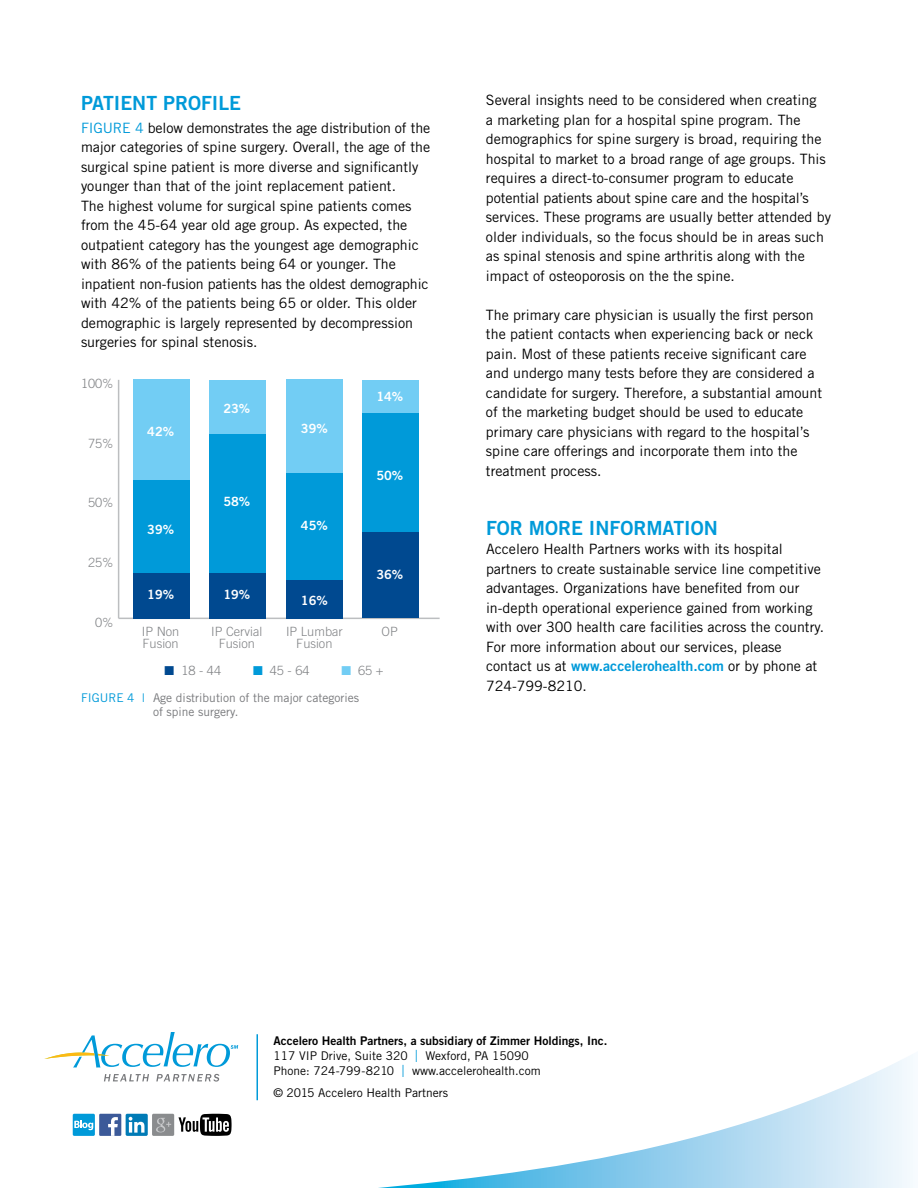
<style>
.page{position:relative;width:918px;height:1188px;background:#fff}
.page>*{position:absolute;margin:0;border:0;box-sizing:border-box;transform-origin:0 0}
.t1{font:19.5px "Trade Gothic Bold Two";color:#009ad9}
.t2{font:14.25px/19.5px "Trade Gothic";color:#000}
.t3{font:300 12.75px/12px "Trade Gothic";color:#808285;text-align:center}
.t4{font:12.75px "Trade Gothic Bold Two";color:#fff}
.t5{font:12px/15px "Trade Gothic";color:#000}
.t6{font:12px/14.4px "Trade Gothic";color:#77787b}
.t7{font:12px "Trade Gothic Bold Two";color:#000}
.s1{color:#009ad9}
.s2{color:#004990}
.s3{color:#72cdf4}
.s4{font-weight:300;color:#009ad9}
.s5{font-family:"Trade Gothic Bold Two";color:#009ad9}
.s6{font-weight:300;font-size:16.8px;color:#009ad9}
</style>
<div class="page">
<svg style="left:256px;top:1054px;width:657px;height:134px"></svg>
<hr style="left:119px;top:618px;width:321px;height:1px;background:#bcbec0">
<hr style="left:118px;top:380px;width:1px;height:238px;background:#bcbec0">
<div style="left:134px;top:380px;width:56px;height:100px;background:#72cdf4"></div>
<div style="left:209px;top:380px;width:57px;height:55px;background:#72cdf4"></div>
<div style="left:287px;top:380px;width:56px;height:93px;background:#72cdf4"></div>
<div style="left:362px;top:380px;width:57px;height:33px;background:#72cdf4"></div>
<div style="left:134px;top:480px;width:56px;height:93px;background:#009ad9"></div>
<div style="left:209px;top:435px;width:57px;height:138px;background:#009ad9"></div>
<div style="left:287px;top:473px;width:56px;height:107px;background:#009ad9"></div>
<div style="left:362px;top:413px;width:57px;height:119px;background:#009ad9"></div>
<div style="left:134px;top:573px;width:56px;height:45px;background:#004990"></div>
<div style="left:209px;top:573px;width:57px;height:45px;background:#004990"></div>
<div style="left:287px;top:580px;width:56px;height:38px;background:#004990"></div>
<div style="left:362px;top:532px;width:57px;height:86px;background:#004990"></div>
<hr style="left:256px;top:1034px;width:2px;height:66px;background:#009ad9">
<svg style="left:104px;top:1074px;width:45px;height:7px"></svg>
<svg style="left:156px;top:1074px;width:63px;height:8px"></svg>
<svg style="left:44px;top:1033px;width:194px;height:35px"></svg>
<div style="left:99px;top:1114px;width:22px;height:22px;background:#3c5a99"></div>
<svg style="left:108px;top:1117px;width:10px;height:19px"></svg>
<svg style="left:126px;top:1114px;width:22px;height:22px"></svg>
<svg style="left:129px;top:1117px;width:15px;height:16px"></svg>
<div style="left:73px;top:1114px;width:22px;height:22px;background:#009ad9;border-radius:2px"></div>
<svg style="left:74px;top:1120px;width:19px;height:10px"></svg>
<svg style="left:178px;top:1114px;width:54px;height:22px"></svg>
<div style="left:152px;top:1114px;width:22px;height:22px;background:#8a8c8e;border-radius:2px"></div>
<svg style="left:156px;top:1118px;width:15px;height:14px"></svg>
<h1 class="t1" style="left:81px;top:91px;width:162px">PATIENT PROFILE</h1>
<p class="t2" style="left:81px;top:118px;width:351px"><span class="s1">FIGURE 4</span> below demonstrates the age distribution of the major categories of spine surgery. Overall, the age of the surgical spine patient is more diverse and significantly younger than that of the joint replacement patient.<br>The highest volume for surgical spine patients comes from the 45-64 year old age group. As expected, the outpatient category has the youngest age demographic with 86% of the patients being 64 or younger. The inpatient non-fusion patients has the oldest demographic with 42% of the patients being 65 or older. This older demographic is largely represented by decompression surgeries for spinal stenosis.</p>
<p class="t3" style="left:81px;top:378px;width:34px">100%</p>
<p class="t3" style="left:88px;top:437px;width:27px">75%</p>
<p class="t3" style="left:88px;top:497px;width:27px">50%</p>
<p class="t3" style="left:88px;top:556px;width:27px">25%</p>
<p class="t3" style="left:95px;top:616px;width:20px">0%</p>
<p class="t4" style="left:223px;top:400px;width:28px">23%</p>
<p class="t4" style="left:376px;top:389px;width:28px">14%</p>
<p class="t4" style="left:147px;top:424px;width:28px">42%</p>
<p class="t4" style="left:301px;top:421px;width:28px">39%</p>
<p class="t4" style="left:376px;top:468px;width:28px">50%</p>
<p class="t4" style="left:223px;top:494px;width:28px">58%</p>
<p class="t4" style="left:147px;top:522px;width:28px">39%</p>
<p class="t4" style="left:301px;top:518px;width:28px">45%</p>
<p class="t4" style="left:376px;top:566px;width:28px">36%</p>
<p class="t4" style="left:147px;top:587px;width:28px">19%</p>
<p class="t3" style="left:142px;top:626px;width:39px;text-align:left">IP Non<br>Fusion</p>
<p class="t4" style="left:223px;top:587px;width:28px">19%</p>
<p class="t3" style="left:211px;top:626px;width:52px">IP Cervial<br>Fusion</p>
<p class="t4" style="left:301px;top:592px;width:28px">16%</p>
<p class="t3" style="left:286px;top:625px;width:58px">IP Lumbar<br>Fusion</p>
<p class="t3" style="left:382px;top:626px;width:18px">OP</p>
<p class="t3" style="left:165px;top:664px;width:58px"><span class="s2">■</span> 18 - 44</p>
<p class="t3" style="left:253px;top:664px;width:58px"><span class="s1">■</span> 45 - 64</p>
<p class="t3" style="left:341px;top:664px;width:44px"><span class="s3">■</span> 65 +</p>
<p class="t6" style="left:153px;top:690px;width:208px;text-indent:-72px"><span class="s1">FIGURE 4</span> <span class="s4">I</span> Age distribution of the major categories of spine surgery.</p>
<p class="t2" style="left:486px;top:91px;width:347px">Several insights need to be considered when creating<br>a marketing plan for a hospital spine program. The demographics for spine surgery is broad, requiring the hospital to market to a broad range of age groups. This requires a direct-to-consumer program to educate potential patients about spine care and the hospital’s services. These programs are usually better attended by older individuals, so the focus should be in areas such as spinal stenosis and spine arthritis along with the impact of osteoporosis on the the spine.</p>
<p class="t2" style="left:486px;top:305px;width:338px">The primary care physician is usually the first person the patient contacts when experiencing back or neck pain. Most of these patients receive significant care and undergo many tests before they are considered a candidate for surgery. Therefore, a substantial amount of the marketing budget should be used to educate primary care physicians with regard to the hospital’s spine care offerings and incorporate them into the treatment process.</p>
<h1 class="t1" style="left:486px;top:516px;width:233px">FOR MORE INFORMATION</h1>
<p class="t2" style="left:486px;top:539px;width:340px">Accelero Health Partners works with its hospital partners to create sustainable service line competitive advantages. Organizations have benefited from our in-depth operational experience gained from working with over 300 health care facilities across the country.<br>For more information about our services, please contact us at <span class="s5">www.accelerohealth.com</span> or by phone at 724-799-8210.</p>
<p class="t7" style="left:273px;top:1033px;width:336px">Accelero Health Partners, a subsidiary of Zimmer Holdings, Inc.</p>
<p class="t5" style="left:273px;top:1048px;width:269px">117 VIP Drive, Suite 320 <span class="s6">I</span> Wexford, PA 15090<br>Phone: 724-799-8210 <span class="s6">I</span> www.accelerohealth.com</p>
<p class="t5" style="left:273px;top:1086px;width:176px">© 2015 Accelero Health Partners</p>
</div>
